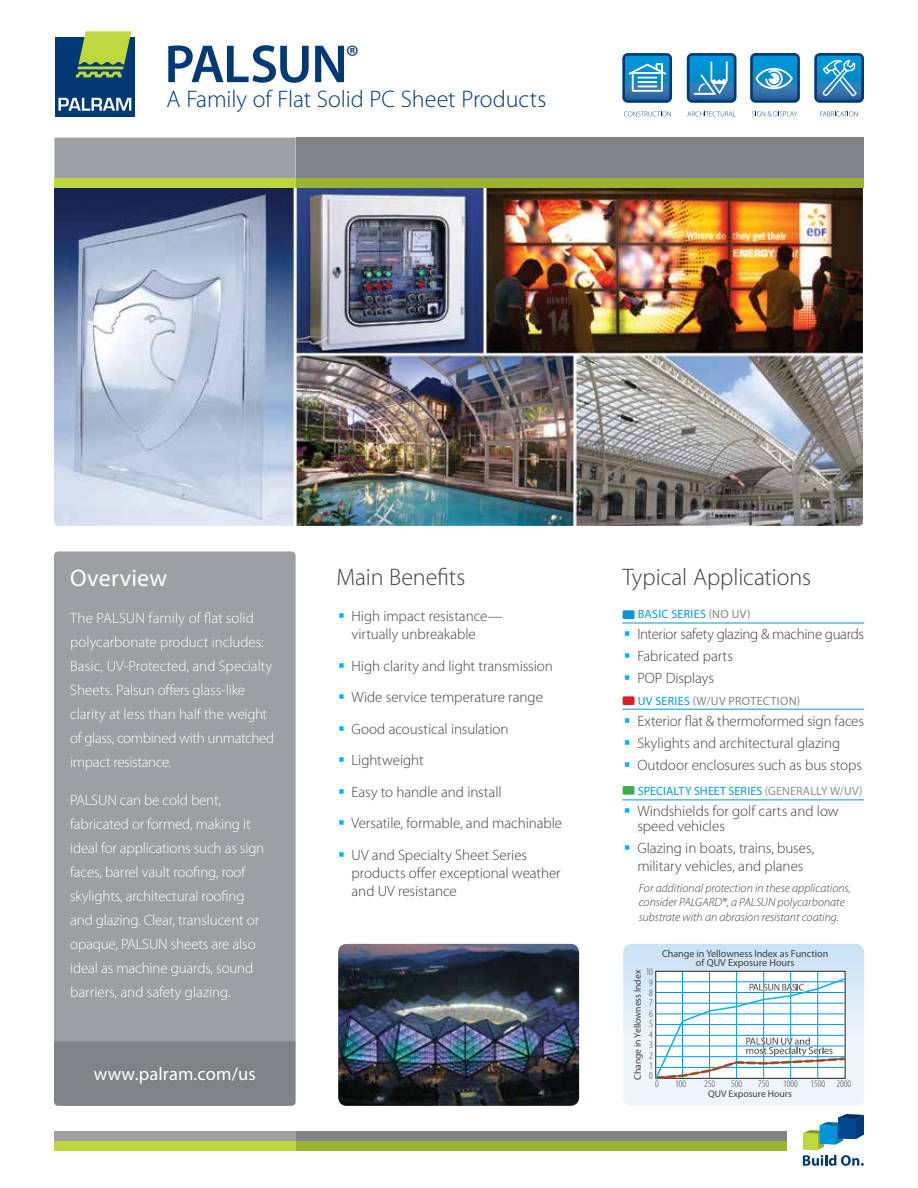
<style>
.page{position:relative;width:918px;height:1188px;background:#fff}
.page>*{position:absolute;margin:0;border:0;box-sizing:border-box;transform-origin:0 0}
.t1{font:600 54px "Myriad Pro";letter-spacing:-.03em;color:#003976}
.t2{font:300 24px "Myriad Pro";letter-spacing:-.005em;color:#003976}
.t3{font:300 24px "Myriad Pro";letter-spacing:-.005em;color:#414042}
.t4{font:24px "Myriad Pro";letter-spacing:.01em;color:#fff}
.t5{font:18.45px "Myriad Pro";letter-spacing:.01em;color:#fff}
.t6{font:300 15px/18px "Myriad Pro";letter-spacing:-.005em;color:#414042}
.t7{font:300 15px/24px "Myriad Pro";letter-spacing:-.01em;color:#fff}
.t8{font:300 15px "Myriad Pro";letter-spacing:-.025em;color:#414042}
.t9{font:italic 300 12px/14.4px "Myriad Pro";color:#414042}
.t10{font:12px "Myriad Pro";letter-spacing:.015em;color:#009cdc}
.t11{font:12px "Myriad Pro";letter-spacing:.035em;color:#838588}
.t12{font:10.2px/9.3px "Myriad Pro";color:#414042;text-align:center}
.t13{font:300 condensed 10.2px/10.4px "Myriad Pro";color:#414042;text-align:center}
.t14{font:9.75px "Myriad Pro";letter-spacing:-.01em;color:#414042}
.t15{font:9.6px "Myriad Pro";color:#414042}
.s1{color:#00b3f0}
.s2{color:#838588}
.s3{color:#009cdc}
.s4{color:#8b8e90}
</style>
<div class="page">
<svg style="left:623px;top:944px;width:241px;height:162px"></svg>
<img style="left:338px;top:944px;width:241px;height:162px">
<div style="left:55px;top:37px;width:80px;height:80px;background:#003976"></div>
<svg style="left:58px;top:98px;width:73px;height:13px"></svg>
<svg style="left:76px;top:31px;width:55px;height:46px"></svg>
<img style="left:54px;top:188px;width:809px;height:338px">
<div style="left:296px;top:138px;width:567px;height:50px;background:#808285"></div>
<div style="left:296px;top:178px;width:567px;height:10px;background:#9cb332"></div>
<div style="left:54px;top:138px;width:242px;height:50px;background:#9d9fa2"></div>
<div style="left:54px;top:178px;width:242px;height:10px;background:#bed73d"></div>
<div style="left:296px;top:1141px;width:491px;height:9px;background:#9cb332"></div>
<div style="left:296px;top:1131px;width:491px;height:10px;background:#808285"></div>
<div style="left:54px;top:1141px;width:242px;height:9px;background:#bed73d"></div>
<div style="left:54px;top:1131px;width:242px;height:10px;background:#9d9fa2"></div>
<div style="left:54px;top:551px;width:242px;height:490px;background:#9d9fa2"></div>
<svg style="left:803px;top:1114px;width:61px;height:52px"></svg>
<div style="left:814px;top:53px;width:50px;height:50px;border:3px solid #003976;border-radius:4px"></div>
<svg style="left:816px;top:54px;width:47px;height:47px;background:#318cc1"></svg>
<svg style="left:820px;top:111px;width:38px;height:5px"></svg>
<div style="left:687px;top:53px;width:50px;height:50px;border:3px solid #003976;border-radius:4px"></div>
<svg style="left:688px;top:54px;width:47px;height:47px;background:#2a8ac1"></svg>
<svg style="left:687px;top:111px;width:47px;height:5px"></svg>
<div style="left:622px;top:53px;width:50px;height:50px;border:3px solid #003976;border-radius:4px"></div>
<svg style="left:624px;top:54px;width:47px;height:47px;background:#348dc2"></svg>
<hr style="left:632px;top:72px;width:31px;height:2px;background:#fff">
<svg style="left:624px;top:111px;width:47px;height:5px"></svg>
<div style="left:54px;top:1041px;width:242px;height:65px;background:#808285"></div>
<div style="left:750px;top:53px;width:50px;height:50px;border:3px solid #003976;border-radius:4px"></div>
<svg style="left:751px;top:54px;width:48px;height:47px;background:#318bc0"></svg>
<svg style="left:752px;top:111px;width:45px;height:5px"></svg>
<hr style="left:622px;top:709px;width:242px;height:1px;background:#0095da">
<hr style="left:622px;top:623px;width:242px;height:1px;background:#0095da">
<hr style="left:622px;top:800px;width:242px;height:1px;background:#0095da">
<div style="left:623px;top:610px;width:11px;height:9px;background:#0095da;border-radius:2px"></div>
<div style="left:623px;top:696px;width:11px;height:9px;background:#e11b22;border-radius:2px"></div>
<div style="left:623px;top:786px;width:11px;height:9px;background:#41ad49;border-radius:2px"></div>
<h1 class="t1" style="left:164px;top:34px;width:196px">PALSUN<sup>®</sup></h1>
<h2 class="t2" style="left:167px;top:85px;width:381px">A Family of Flat Solid PC Sheet Products</h2>
<h2 class="t4" style="left:70px;top:564px;width:99px">Overview</h2>
<p class="t7" style="left:70px;top:606px;width:206px">The PALSUN family of flat solid polycarbonate product includes:<br>Basic, UV-Protected, and Specialty<br>Sheets. Palsun offers glass-like clarity at less than half the weight of glass, combined with unmatched impact resistance.</p>
<p class="t7" style="left:70px;top:788px;width:196px">PALSUN can be cold bent, fabricated or formed, making it ideal for applications such as sign faces, barrel vault roofing, roof skylights, architectural roofing and glazing. Clear, translucent or opaque, PALSUN sheets are also ideal as machine guards, sound barriers, and safety glazing.</p>
<p class="t5" style="left:94px;top:1064px;width:164px">www.palram.com/us</p>
<h2 class="t3" style="left:337px;top:564px;width:130px">Main Benefits</h2>
<p class="t6" style="left:352px;top:607px;width:153px;text-indent:-14px"><span class="s1">▪</span> High impact resistance— virtually unbreakable</p>
<p class="t6" style="left:338px;top:657px;width:216px"><span class="s1">▪</span> High clarity and light transmission</p>
<p class="t6" style="left:338px;top:688px;width:206px"><span class="s1">▪</span> Wide service temperature range</p>
<p class="t6" style="left:338px;top:720px;width:172px"><span class="s1">▪</span> Good acoustical insulation</p>
<p class="t6" style="left:338px;top:751px;width:87px"><span class="s1">▪</span> Lightweight</p>
<p class="t6" style="left:338px;top:783px;width:165px"><span class="s1">▪</span> Easy to handle and install</p>
<p class="t6" style="left:338px;top:814px;width:226px"><span class="s1">▪</span> Versatile, formable, and machinable</p>
<p class="t6" style="left:352px;top:846px;width:211px;text-indent:-14px"><span class="s1">▪</span> UV and Specialty Sheet Series products offer exceptional weather and UV resistance</p>
<h2 class="t3" style="left:622px;top:564px;width:190px">Typical Applications</h2>
<p class="t10" style="left:638px;top:608px;width:114px">BASIC SERIES <span class="s2">(NO UV)</span></p>
<p class="t8" style="left:624px;top:626px;width:242px"><span class="s1">▪</span> Interior safety glazing &amp; machine guards</p>
<p class="t6" style="left:624px;top:647px;width:111px"><span class="s1">▪</span> Fabricated parts</p>
<p class="t6" style="left:624px;top:669px;width:92px"><span class="s1">▪</span> POP Displays</p>
<p class="t11" style="left:638px;top:694px;width:164px"><span class="s3">UV SERIES</span> (W/UV PROTECTION)</p>
<p class="t6" style="left:624px;top:712px;width:242px"><span class="s1">▪</span> Exterior flat &amp; thermoformed sign faces</p>
<p class="t6" style="left:624px;top:734px;width:218px"><span class="s1">▪</span> Skylights and architectural glazing</p>
<p class="t6" style="left:624px;top:756px;width:240px"><span class="s1">▪</span> Outdoor enclosures such as bus stops</p>
<p class="t10" style="left:638px;top:784px;width:226px">SPECIALTY SHEET SERIES <span class="s4">(GENERALLY W/UV)</span></p>
<p class="t6" style="left:637px;top:803px;width:203px;line-height:15.1px;text-indent:-14px"><span class="s1">▪</span> Windshields for golf carts and low speed vehicles</p>
<p class="t6" style="left:624px;top:839px;width:192px;text-align:center"><span class="s1">▪</span> Glazing in boats, trains, buses, military vehicles, and planes</p>
<p class="t9" style="left:639px;top:881px;width:214px">For additional protection in these applications, consider PALGARD®, a PALSUN polycarbonate substrate with an abrasion resistant coating.</p>
<p class="t12" style="left:662px;top:949px;width:168px">Change in Yellowness Index as Function of QUV Exposure Hours</p>
<p class="t14" style="left:632px;top:1080px;width:111px;rotate:-90deg">Change in Yellowness Index</p>
<p class="t13" style="left:646px;top:967px;width:9px">10<br>9<br>8<br>7<br>6<br>5<br>4<br>3<br>2<br>1<br>0</p>
<p class="t13" style="left:655px;top:1079px;width:5px">0</p>
<p class="t13" style="left:675px;top:1079px;width:12px">100</p>
<p class="t13" style="left:704px;top:1079px;width:12px">250</p>
<p class="t13" style="left:731px;top:1079px;width:12px">500</p>
<p class="t13" style="left:758px;top:1079px;width:12px">750</p>
<p class="t13" style="left:783px;top:1079px;width:69px">1000 1500 2000</p>
<p class="t15" style="left:708px;top:1089px;width:85px">QUV Exposure Hours</p>
</div>
